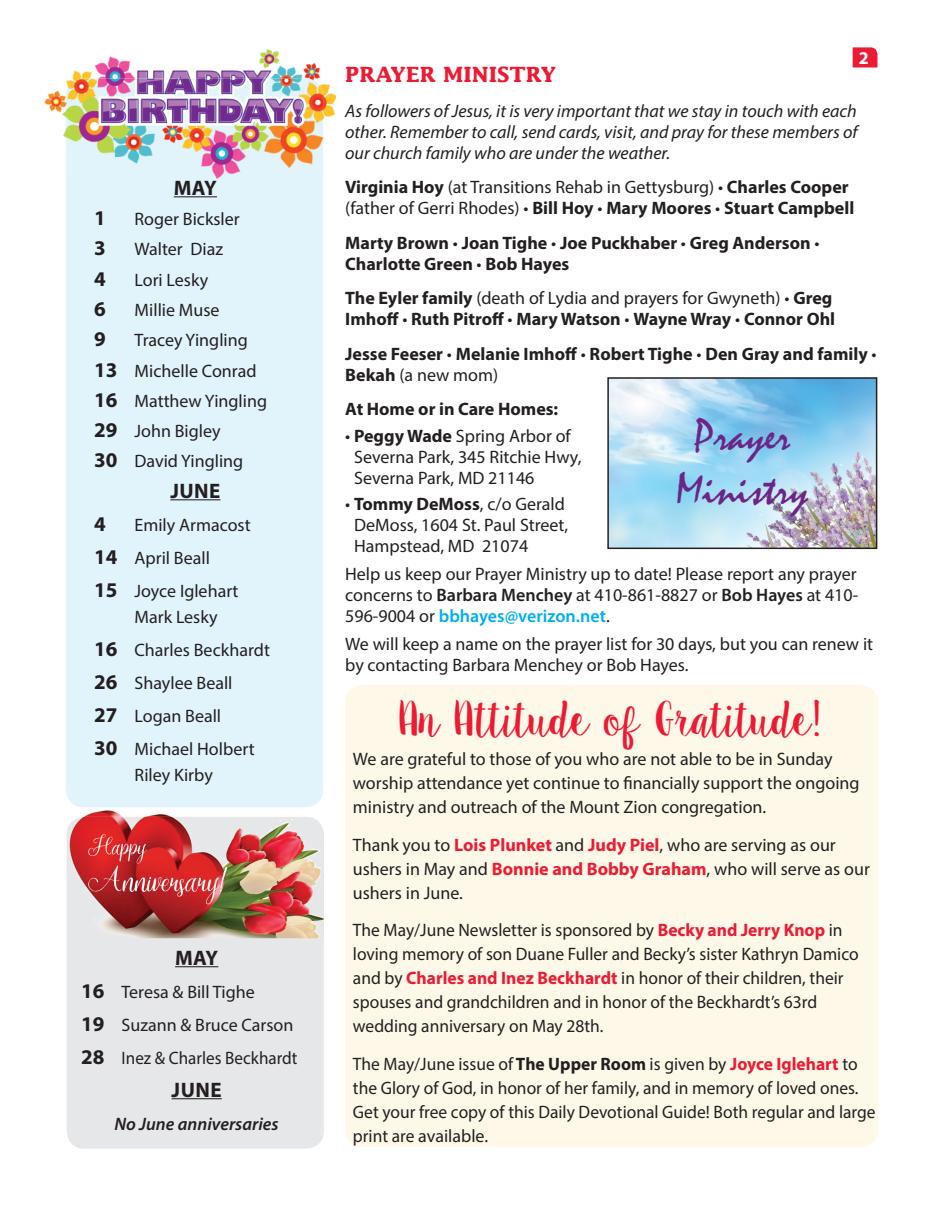
<style>
.page{position:relative;width:945px;height:1215px;background:#fff}
.page>*{position:absolute;margin:0;border:0;box-sizing:border-box;transform-origin:0 0}
.t1{font:45px "Sweet Pea";letter-spacing:-.07em;color:#ed1a33}
.t2{font:45px/54px "Mistral";color:#6b2587;text-align:center}
.t3{font:700 21px "Myriad Pro";letter-spacing:.02em;color:#231f20}
.t4{font:700 21px "Lucida Std";color:#ed1a33}
.t5{font:18px/24px "Myriad Pro";color:#231f20}
.t6{font:700 18px/21px "Myriad Pro";color:#231f20}
.t7{font:italic 18px/21px "Myriad Pro";color:#231f20;text-align:justify}
.t8{font:italic 600 18px "Myriad Pro";color:#231f20}
.t9{font:700 18px "Myriad Pro";color:#fff}
.s1{font-weight:700;font-size:21px}
.s2{font-weight:700}
.s3{font-weight:400}
.s4{font-weight:600}
.s5{font-weight:600;color:#00aeef}
.s6{font-weight:700;color:#ed1a33}
</style>
<div class="page">
<div style="left:66px;top:78px;width:257px;height:729px;background:#e1f4fc;border-radius:18px"></div>
<img style="left:45px;top:49px;width:291px;height:90px">
<img style="left:66px;top:78px;width:257px;height:101px">
<img style="left:83px;top:100px;width:65px;height:1px">
<div style="left:67px;top:817px;width:257px;height:332px;background:#e6e7e9;border-radius:18px"></div>
<img style="left:83px;top:807px;width:223px;height:10px">
<img style="left:68px;top:817px;width:256px;height:121px">
<img style="left:84px;top:838px;width:64px;height:1px">
<div style="left:345px;top:685px;width:533px;height:463px;background:#fdf8e8"></div>
<svg style="left:853px;top:47px;width:25px;height:20px"></svg>
<img style="left:610px;top:380px;width:264px;height:166px">
<div style="left:607px;top:377px;width:270px;height:172px;border:2px solid #231f20"></div>
<hr style="left:174px;top:196px;width:43px;height:1px;background:#231f20">
<hr style="left:170px;top:499px;width:50px;height:1px;background:#231f20">
<hr style="left:175px;top:966px;width:43px;height:1px;background:#231f20">
<hr style="left:172px;top:1098px;width:50px;height:1px;background:#231f20">
<p class="t3" style="left:174px;top:174px;width:44px">maY</p>
<p class="t3" style="left:94px;top:204px;width:13px">1</p>
<p class="t5" style="left:135px;top:207px;width:107px">Roger Bicksler</p>
<p class="t3" style="left:94px;top:235px;width:13px">3</p>
<p class="t5" style="left:135px;top:237px;width:90px">Walter Diaz</p>
<p class="t3" style="left:94px;top:265px;width:13px">4</p>
<p class="t5" style="left:135px;top:267px;width:75px">Lori Lesky</p>
<p class="t3" style="left:94px;top:295px;width:13px">6</p>
<p class="t5" style="left:135px;top:298px;width:87px">Millie Muse</p>
<p class="t3" style="left:94px;top:325px;width:13px">9</p>
<p class="t5" style="left:94px;top:325px;width:175px;line-height:30.3px;text-indent:40px">Tracey Yingling<br><span class="s1">13</span> Michelle Conrad<br><span class="s1">16</span> Matthew Yingling<br><span class="s1">29</span> John Bigley<br><span class="s1">30</span> David Yingling</p>
<p class="t3" style="left:170px;top:477px;width:51px">JUNE</p>
<p class="t3" style="left:94px;top:510px;width:13px">4</p>
<p class="t5" style="left:94px;top:508px;width:158px;line-height:33px;text-indent:40px">Emily Armacost<br><span class="s1">14</span> April Beall<br><span class="s1">15</span> Joyce Iglehart</p>
<p class="t5" style="left:94px;top:600px;width:177px;line-height:33px;text-indent:40px">Mark Lesky<br><span class="s1">16</span> Charles Beckhardt<br><span class="s1">26</span> Shaylee Beall<br><span class="s1">27</span> Logan Beall<br><span class="s1">30</span> Michael Holbert</p>
<p class="t5" style="left:135px;top:763px;width:80px">Riley Kirby</p>
<p class="t3" style="left:175px;top:944px;width:44px">maY</p>
<p class="t5" style="left:81px;top:975px;width:218px;line-height:33px"><span class="s1">16</span> Teresa &amp; Bill Tighe<br><span class="s1">19</span> Suzann &amp; Bruce Carson<br><span class="s1">28</span> Inez &amp; Charles Beckhardt</p>
<p class="t3" style="left:172px;top:1076px;width:51px">JUNE</p>
<p class="t8" style="left:115px;top:1112px;width:166px">No June anniversaries</p>
<p class="t9" style="left:859px;top:46px;width:11px">2</p>
<p class="t4" style="left:345px;top:62px;width:212px">PRAYER MINISTRY</p>
<p class="t7" style="left:345px;top:100px;width:514px">As followers of Jesus, it is very important that we stay in touch with each other. Remember to call, send cards, visit, and pray for these members of our church family who are under the weather.</p>
<p class="t5" style="left:345px;top:177px;width:511px;line-height:21px"><span class="s2">Virginia Hoy</span> (at Transitions Rehab in Gettysburg) • <span class="s2">Charles Cooper </span>(father of Gerri Rhodes) • <span class="s2">Bill Hoy</span> • <span class="s2">mary moores</span> • <span class="s2">Stuart Campbell</span></p>
<p class="t6" style="left:345px;top:232px;width:476px">marty Brown <span class="s3">•</span> Joan Tighe <span class="s3">•</span> Joe Puckhaber <span class="s3">•</span> Greg anderson <span class="s3">•<br></span>Charlotte Green <span class="s3">•</span> Bob Hayes</p>
<p class="t6" style="left:345px;top:287px;width:491px">The Eyler family <span class="s3">(death of Lydia and prayers for Gwyneth) •</span> Greg<br>Imhoff <span class="s3">•</span> Ruth Pitroff <span class="s3">•</span> mary Watson <span class="s3">•</span> Wayne Wray <span class="s3">•</span> Connor Ohl</p>
<p class="t6" style="left:345px;top:343px;width:533px">Jesse Feeser <span class="s3">•</span> melanie Imhoff <span class="s3">•</span> Robert Tighe <span class="s3">•</span> Den Gray and family <span class="s3">•<br></span>Bekah <span class="s3">(a new mom)</span></p>
<p class="t6" style="left:345px;top:398px;width:215px">at Home or in Care Homes:</p>
<p class="t5" style="left:354px;top:425px;width:229px;line-height:21px;text-indent:-9px">• <span class="s2">Peggy Wade</span> Spring Arbor of<br>Severna Park, 345 Ritchie Hwy,<br>Severna Park, MD 21146</p>
<p class="t5" style="left:354px;top:493px;width:216px;line-height:21px;text-indent:-9px">• <span class="s2">Tommy Demoss</span>, c/o Gerald<br>DeMoss, 1604 St. Paul Street,<br>Hampstead, MD 21074</p>
<p class="t5" style="left:345px;top:563px;width:515px;line-height:21px;text-align:justify">Help us keep our Prayer Ministry up to date! Please report any prayer concerns to <span class="s4">Barbara Menchey</span> at 410-861-8827 or <span class="s4">Bob Hayes</span> at 410- 596-9004 or <span class="s5">bbhayes@verizon.net</span>.</p>
<p class="t5" style="left:345px;top:633px;width:529px;line-height:21px">We will keep a name on the prayer list for 30 days, but you can renew it by contacting Barbara Menchey or Bob Hayes.</p>
<h1 class="t2" style="left:676px;top:410px;width:134px">Prayer<br>Ministry</h1>
<h1 class="t1" style="left:399px;top:692px;width:424px">An Attitude of Gratitude!</h1>
<p class="t5" style="left:353px;top:747px;width:508px">We are grateful to those of you who are not able to be in Sunday worship attendance yet continue to financially support the ongoing ministry and outreach of the Mount Zion congregation.</p>
<p class="t5" style="left:353px;top:832px;width:519px">Thank you to <span class="s6">Lois Plunket</span> and <span class="s6">Judy Piel</span>, who are serving as our ushers in May and <span class="s6">Bonnie and Bobby Graham</span>, who will serve as our ushers in June.</p>
<p class="t5" style="left:353px;top:918px;width:507px">The May/June Newsletter is sponsored by <span class="s6">Becky and Jerry Knop</span> in loving memory of son Duane Fuller and Becky’s sister Kathryn Damico and by <span class="s6">Charles and Inez Beckhardt</span> in honor of their children, their spouses and grandchildren and in honor of the Beckhardt’s 63rd wedding anniversary on May 28th.</p>
<p class="t5" style="left:353px;top:1051px;width:524px">The May/June issue of <span class="s2">The Upper Room</span> is given by <span class="s6">Joyce Iglehart</span> to the Glory of God, in honor of her family, and in memory of loved ones.<br>Get your free copy of this Daily Devotional Guide! Both regular and large print are available.</p>
</div>
